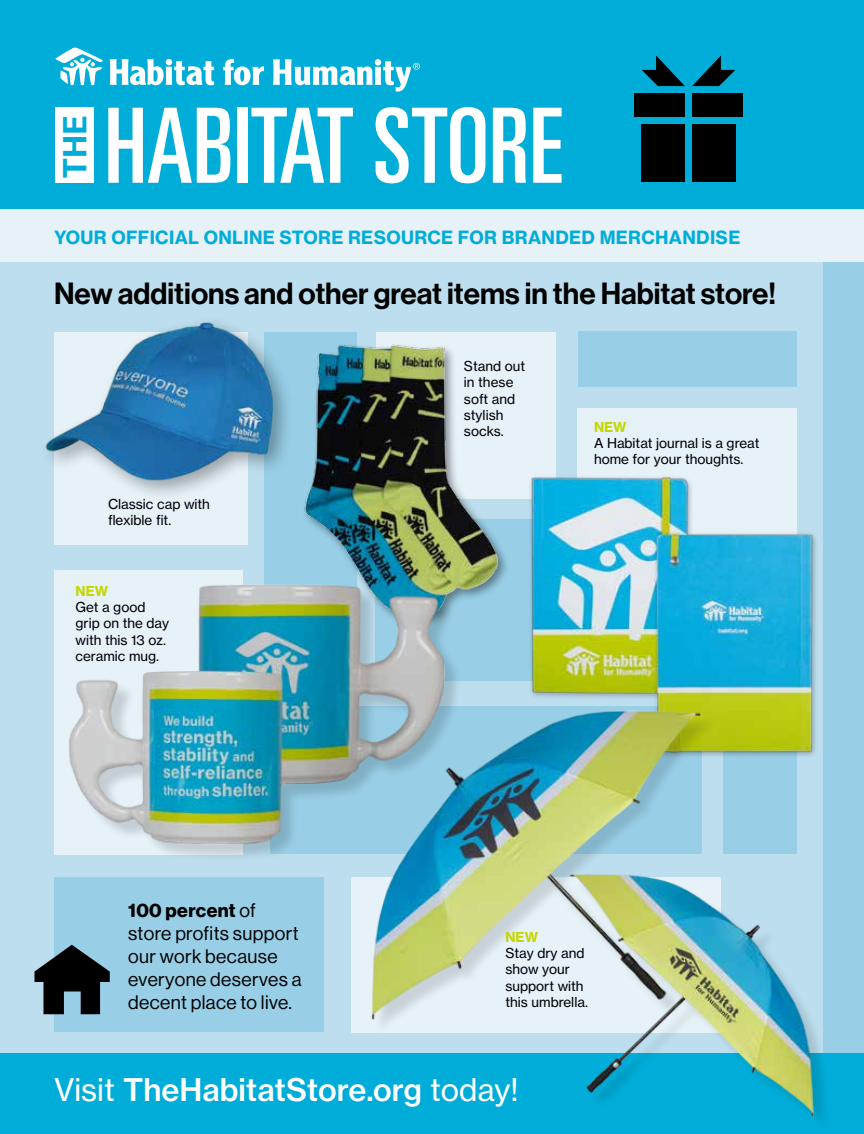
<style>
.page{position:relative;width:864px;height:1134px;background:#fff}
.page>*{position:absolute;margin:0;border:0;box-sizing:border-box;transform-origin:0 0}
.t1{font:ultra-condensed 103.95px "Univers LT Std";color:#fff}
.t2{font:700 32.1px "Univers LT Std";color:#00add8}
.t3{font:30.75px "N Haas Grotesk TX Pro 65 Md";color:#fff}
.t4{font:30px "N Haas Grotesk DS Pro 65 Md";color:#000}
.t5{font:19.2px/23px "N Haas Grotesk DS Pro 55 Rg";letter-spacing:.02em;color:#000}
.t6{font:19.2px "N Haas Grotesk DS Pro 75 Bd";letter-spacing:.02em;color:#000}
.t7{font:18px "N Haas Grotesk TX Pro 75 Bd";letter-spacing:.015em;color:#00add8}
.t8{font:13.5px/16.2px "N Haas Grotesk TX Pro 55 Rg";color:#000}
.t9{font:13.5px "N Haas Grotesk TX Pro 75 Bd";color:#c4d600}
.s1{font-family:"N Haas Grotesk DS Pro 55 Rg"}
.s2{font-family:"N Haas Grotesk TX Pro 55 Rg"}
</style>
<div class="page">
<div style="left:0;top:230px;width:864px;height:904px;background:#bddeee"></div>
<div style="left:824px;top:230px;width:40px;height:904px;background:#98cfe7"></div>
<div style="left:264px;top:332px;width:93px;height:356px;background:#98cfe7"></div>
<div style="left:578px;top:332px;width:218px;height:55px;background:#98cfe7"></div>
<div style="left:375px;top:519px;width:182px;height:162px;background:#98cfe7"></div>
<div style="left:54px;top:878px;width:270px;height:154px;background:#98cfe7"></div>
<div style="left:54px;top:332px;width:193px;height:213px;background:#e6f1f8"></div>
<div style="left:54px;top:570px;width:189px;height:284px;background:#e6f1f8"></div>
<div style="left:376px;top:332px;width:180px;height:167px;background:#e6f1f8"></div>
<div style="left:577px;top:408px;width:219px;height:176px;background:#e6f1f8"></div>
<div style="left:0;top:0;width:864px;height:230px;background:#00add8"></div>
<div style="left:0;top:209px;width:864px;height:52px;background:#e6f1f8"></div>
<svg style="left:55px;top:47px;width:48px;height:38px"></svg>
<svg style="left:110px;top:59px;width:104px;height:26px"></svg>
<svg style="left:223px;top:59px;width:41px;height:26px"></svg>
<svg style="left:273px;top:59px;width:147px;height:33px"></svg>
<div style="left:55px;top:108px;width:39px;height:75px;background:#fff"></div>
<div style="left:0;top:1053px;width:864px;height:81px;background:#00add8"></div>
<div style="left:642px;top:124px;width:43px;height:58px;background:#000"></div>
<div style="left:634px;top:93px;width:51px;height:24px;background:#000"></div>
<div style="left:692px;top:93px;width:50px;height:24px;background:#000"></div>
<div style="left:692px;top:124px;width:43px;height:58px;background:#000"></div>
<svg style="left:642px;top:56px;width:43px;height:30px"></svg>
<svg style="left:692px;top:56px;width:43px;height:30px"></svg>
<div style="left:302px;top:342px;width:208px;height:284px;background:#000;opacity:.4"></div>
<img style="left:302px;top:342px;width:200px;height:274px">
<div style="left:39px;top:315px;width:256px;height:187px;background:#000;opacity:.33"></div>
<img style="left:39px;top:315px;width:250px;height:182px">
<img style="left:63px;top:520px;width:387px;height:388px">
<img style="left:531px;top:471px;width:293px;height:206px">
<img style="left:356px;top:677px;width:468px;height:442px">
<svg style="left:34px;top:945px;width:76px;height:69px"></svg>
<h2 class="t2" style="left:56px;top:178px;width:64px;rotate:-90deg">THE</h2>
<h1 class="t1" style="left:104px;top:87px;width:459px">HABITAT STORE</h1>
<h3 class="t7" style="left:54px;top:226px;width:688px">YOUR OFFICIAL ONLINE STORE RESOURCE FOR BRANDED MERCHANDISE</h3>
<h3 class="t4" style="left:54px;top:276px;width:724px">New additions and other great items in the Habitat store!</h3>
<p class="t8" style="left:108px;top:496px;width:103px">Classic cap with flexible fit.</p>
<p class="t9" style="left:76px;top:583px;width:34px">NEW</p>
<p class="t8" style="left:76px;top:599px;width:95px">Get a good grip on the day with this 13 oz. ceramic mug.</p>
<h3 class="t6" style="left:128px;top:899px;width:129px">100 percent <span class="s1">of</span></h3>
<h3 class="t5" style="left:128px;top:922px;width:175px">store profits support our work because everyone deserves a decent place to live.</h3>
<p class="t8" style="left:464px;top:358px;width:63px">Stand out in these soft and stylish socks.</p>
<p class="t9" style="left:594px;top:419px;width:34px">NEW</p>
<p class="t8" style="left:594px;top:435px;width:167px">A Habitat journal is a great home for your thoughts.</p>
<p class="t9" style="left:505px;top:929px;width:34px">NEW</p>
<p class="t8" style="left:505px;top:945px;width:84px">Stay dry and show your support with this umbrella.</p>
<h3 class="t3" style="left:54px;top:1071px;width:466px"><span class="s2">Visit</span> TheHabitatStore.org <span class="s2">today!</span></h3>
</div>
